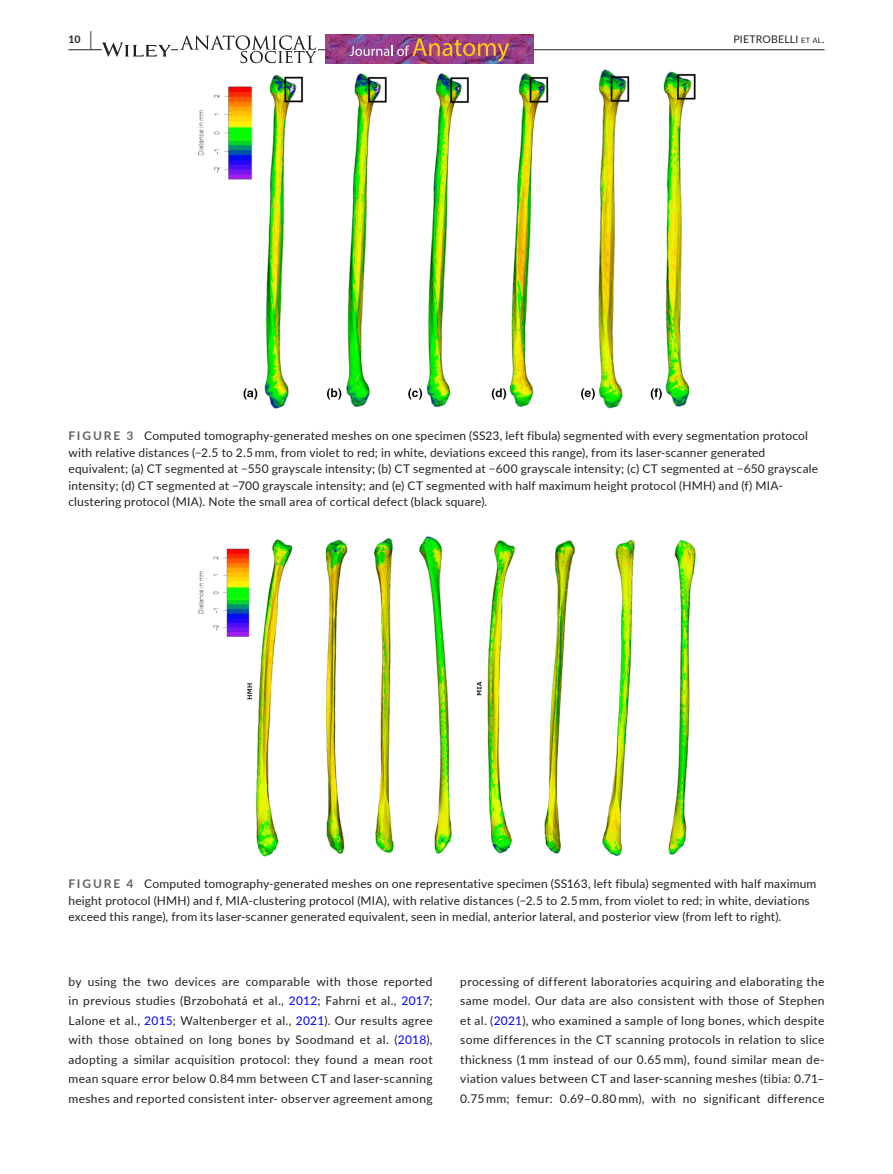
<style>
.page{position:relative;width:893px;height:1174px;background:#fff}
.page>*{position:absolute;margin:0;border:0;box-sizing:border-box;transform-origin:0 0}
.t1{font:12px/19.5px "Lato";letter-spacing:.015em;color:#231f20;text-align:justify}
.t2{font:10.5px "Lato";letter-spacing:.02em;color:#231f20}
.t3{font:700 10.5px "Lato";color:#231f20}
.s1{font-size:19.5px}
.s2{font-size:7.35px}
.s3{font-style:inherit}
.s4{font-weight:700;color:#636366}
.s5{color:#00f}
</style>
<div class="page">
<hr style="left:68px;top:49px;width:756px;height:1px;background:#231f20">
<svg style="left:102px;top:42px;width:69px;height:15px"></svg>
<img style="left:179px;top:35px;width:139px;height:29px">
<img style="left:325px;top:34px;width:209px;height:30px">
<img style="left:349px;top:39px;width:160px;height:22px">
<img style="left:198px;top:69px;width:497px;height:339px">
<img style="left:198px;top:536px;width:497px;height:320px">
<p class="t3" style="left:68px;top:31px;width:25px">10 <span class="s1">|</span></p>
<p class="t2" style="left:733px;top:31px;width:92px">PIETROBELLI <span class="s2">et al</span><span class="s3">.</span></p>
<p class="t1" style="left:68px;top:427px;width:751px;line-height:16.5px;text-align:left"><span class="s4">FIGURE 3</span> Computed tomography-generated meshes on one specimen (SS23, left fibula) segmented with every segmentation protocol with relative distances (−2.5 to 2.5 mm, from violet to red; in white, deviations exceed this range), from its laser-scanner generated equivalent; (a) CT segmented at −550 grayscale intensity; (b) CT segmented at −600 grayscale intensity; (c) CT segmented at −650 grayscale intensity; (d) CT segmented at −700 grayscale intensity; and (e) CT segmented with half maximum height protocol (HMH) and (f) MIA&shy;clustering protocol (MIA). Note the small area of cortical defect (black square).</p>
<p class="t1" style="left:68px;top:875px;width:749px;line-height:16.5px;text-align:left"><span class="s4">FIGURE 4</span> Computed tomography-generated meshes on one representative specimen (SS163, left fibula) segmented with half maximum height protocol (HMH) and f, MIA-clustering protocol (MIA), with relative distances (−2.5 to 2.5 mm, from violet to red; in white, deviations exceed this range), from its laser-scanner generated equivalent, seen in medial, anterior lateral, and posterior view (from left to right).</p>
<p class="t1" style="left:68px;top:971px;width:366px">by using the two devices are comparable with those reported in previous studies (Brzobohatá et al., <span class="s5">2012</span>; Fahrni et al., <span class="s5">2017</span>; Lalone et al., <span class="s5">2015</span>; Waltenberger et al., <span class="s5">2021</span>). Our results agree with those obtained on long bones by Soodmand et al. (<span class="s5">2018</span>), adopting a similar acquisition protocol: they found a mean root mean square error below 0.84 mm between CT and laser-scanning meshes and reported consistent inter- observer agreement among</p>
<p class="t1" style="left:460px;top:971px;width:366px">processing of different laboratories acquiring and elaborating the same model. Our data are also consistent with those of Stephen et al. (<span class="s5">2021</span>), who examined a sample of long bones, which despite some differences in the CT scanning protocols in relation to slice thickness (1 mm instead of our 0.65 mm), found similar mean de&shy;viation values between CT and laser-scanning meshes (tibia: 0.71– 0.75 mm; femur: 0.69–0.80 mm), with no significant difference</p>
</div>
